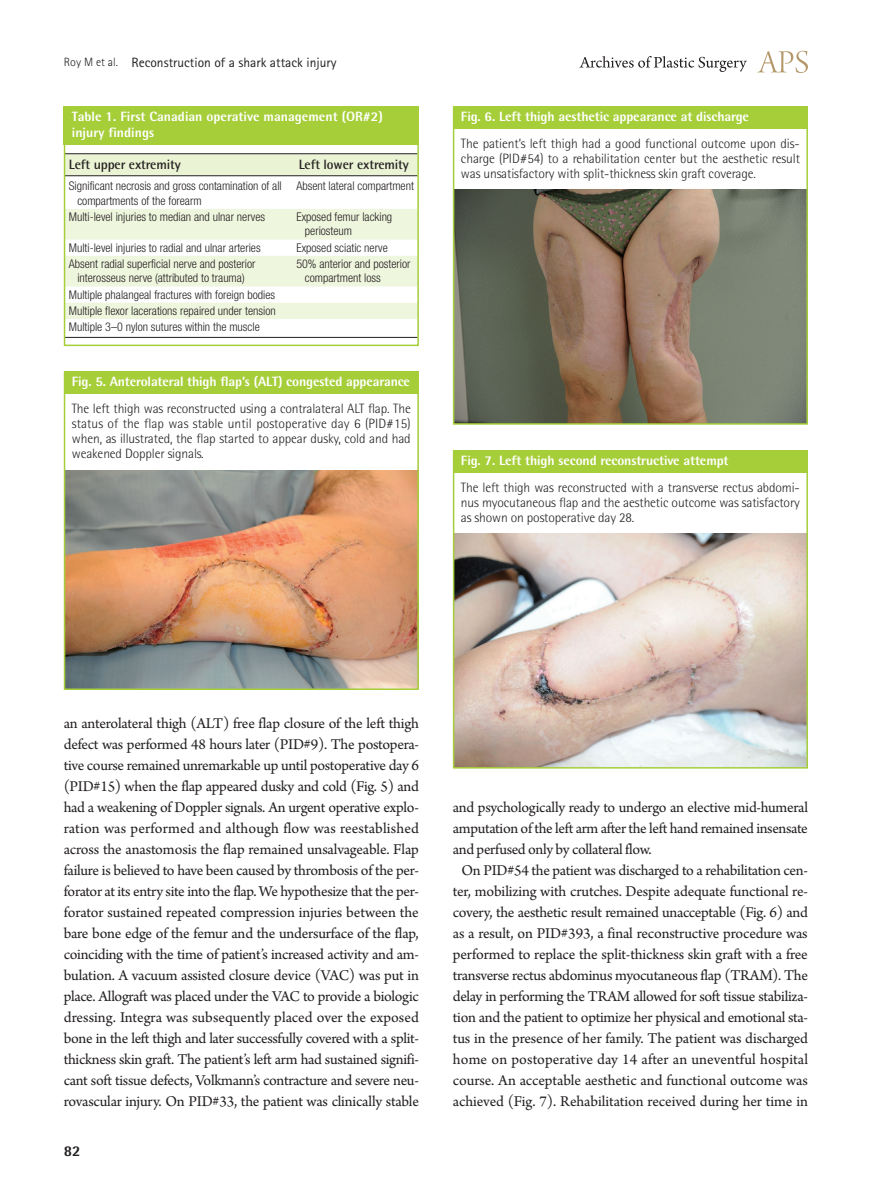
<style>
.page{position:relative;width:893px;height:1191px;background:#fff}
.page>*{position:absolute;margin:0;border:0;box-sizing:border-box;transform-origin:0 0}
.본문{font:15.75px/21px "Arno Pro";letter-spacing:-.015em;color:#231f20;text-align:justify}
.t1{font:800 15px "Rotis Semi Sans Std";color:#231f20}
.그림설명{font:300 13.5px/15px "Rotis Semi Sans Std";letter-spacing:-.01em;color:#231f20;text-align:justify}
.표그림제목{font:800 13.5px/16.2px "Rotis Semi Sans Std";letter-spacing:-.01em;color:#fff}
.하시라_제목{font:13.5px "Rotis Sans Serif Std";color:#231f20}
.표열제목{font:700 13.5px "Rotis Semi Sans Std";letter-spacing:-.01em;color:#231f20}
.표본문{font:300 condensed 12px/14.4px "Helvetica Neue LT Std";color:#231f20}
.s1{font-weight:300;font-size:12px}
</style>
<div class="page">
<svg style="left:757px;top:51px;width:51px;height:22px"></svg>
<svg style="left:579px;top:56px;width:168px;height:16px"></svg>
<img style="left:67px;top:470px;width:349px;height:217px">
<div style="left:64px;top:371px;width:354px;height:23px;background:#a6ce39"></div>
<div style="left:64px;top:371px;width:355px;height:319px;border:2px solid #a6ce39"></div>
<img style="left:456px;top:190px;width:349px;height:232px">
<div style="left:453px;top:106px;width:354px;height:23px;background:#a6ce39"></div>
<div style="left:453px;top:106px;width:355px;height:319px;border:2px solid #a6ce39"></div>
<img style="left:456px;top:534px;width:349px;height:231px">
<div style="left:453px;top:450px;width:354px;height:22px;background:#a6ce39"></div>
<div style="left:453px;top:450px;width:355px;height:318px;border:2px solid #a6ce39"></div>
<div style="left:67px;top:154px;width:349px;height:21px;background:#eaf3d4"></div>
<svg style="left:67px;top:176px;width:349px;height:161px"></svg>
<svg style="left:67px;top:209px;width:349px;height:110px"></svg>
<hr style="left:65px;top:153px;width:225px;height:1px;background:#231f20">
<hr style="left:290px;top:153px;width:128px;height:1px;background:#231f20">
<hr style="left:65px;top:175px;width:225px;height:1px;background:#231f20">
<hr style="left:290px;top:175px;width:128px;height:1px;background:#231f20">
<hr style="left:65px;top:337px;width:225px;height:1px;background:#231f20">
<hr style="left:290px;top:337px;width:128px;height:1px;background:#231f20">
<div style="left:64px;top:106px;width:355px;height:39px;background:#a6ce39"></div>
<div style="left:64px;top:106px;width:355px;height:240px;border:2px solid #a6ce39"></div>
<p class="하시라_제목" style="left:64px;top:54px;width:274px"><span class="s1">Roy M et al.</span> Reconstruction of a shark attack injury</p>
<p class="표그림제목" style="left:72px;top:108px;width:313px">Table 1. First Canadian operative management (OR#2) injury findings</p>
<p class="표열제목" style="left:69px;top:156px;width:113px">Left upper extremity</p>
<p class="표열제목" style="left:299px;top:156px;width:112px">Left lower extremity</p>
<p class="표본문" style="left:77px;top:179px;width:206px;text-indent:-9px">Significant necrosis and gross contamination of all compartments of the forearm</p>
<p class="표본문" style="left:296px;top:179px;width:119px">Absent lateral compartment</p>
<p class="표본문" style="left:69px;top:209px;width:198px">Multi-level injuries to median and ulnar nerves</p>
<p class="표본문" style="left:305px;top:209px;width:89px;text-indent:-9px">Exposed femur lacking periosteum</p>
<p class="표본문" style="left:69px;top:240px;width:193px">Multi-level injuries to radial and ulnar arteries</p>
<p class="표본문" style="left:296px;top:240px;width:93px">Exposed sciatic nerve</p>
<p class="표본문" style="left:69px;top:256px;width:188px;text-align:center">Absent radial superficial nerve and posterior interosseus nerve (attributed to trauma)</p>
<p class="표본문" style="left:305px;top:256px;width:107px;text-indent:-9px">50% anterior and posterior compartment loss</p>
<p class="표본문" style="left:69px;top:287px;width:208px">Multiple phalangeal fractures with foreign bodies</p>
<p class="표본문" style="left:69px;top:303px;width:208px">Multiple flexor lacerations repaired under tension</p>
<p class="표본문" style="left:69px;top:319px;width:192px">Multiple 3–0 nylon sutures within the muscle</p>
<p class="표그림제목" style="left:72px;top:373px;width:340px">Fig. 5. Anterolateral thigh flap’s (ALT) congested appearance</p>
<p class="그림설명" style="left:72px;top:401px;width:340px">The left thigh was reconstructed using a contralateral ALT flap. The status of the flap was stable until postoperative day 6 (PID#15) when, as illustrated, the flap started to appear dusky, cold and had weakened Doppler signals.</p>
<p class="표그림제목" style="left:461px;top:108px;width:290px">Fig. 6. Left thigh aesthetic appearance at discharge</p>
<p class="그림설명" style="left:461px;top:136px;width:341px">The patient’s left thigh had a good functional outcome upon dis&shy;charge (PID#54) to a rehabilitation center but the aesthetic result was unsatisfactory with split-thickness skin graft coverage.</p>
<p class="표그림제목" style="left:461px;top:452px;width:269px">Fig. 7. Left thigh second reconstructive attempt</p>
<p class="그림설명" style="left:461px;top:480px;width:340px">The left thigh was reconstructed with a transverse rectus abdomi&shy;nus myocutaneous flap and the aesthetic outcome was satisfactory as shown on postoperative day 28.</p>
<p class="본문" style="left:64px;top:714px;width:357px">an anterolateral thigh (ALT) free flap closure of the left thigh defect was performed 48 hours later (PID#9). The postopera&shy;tive course remained unremarkable up until postoperative day 6 (PID#15) when the flap appeared dusky and cold (Fig. 5) and had a weakening of Doppler signals. An urgent operative explo&shy;ration was performed and although flow was reestablished across the anastomosis the flap remained unsalvageable. Flap failure is believed to have been caused by thrombosis of the per&shy;forator at its entry site into the flap. We hypothesize that the per&shy;forator sustained repeated compression injuries between the bare bone edge of the femur and the undersurface of the flap, coinciding with the time of patient’s increased activity and am&shy;bulation. A vacuum assisted closure device (VAC) was put in place. Allograft was placed under the VAC to provide a biologic dressing. Integra was subsequently placed over the exposed bone in the left thigh and later successfully covered with a split&shy;thickness skin graft. The patient’s left arm had sustained signifi&shy;cant soft tissue defects, Volkmann’s contracture and severe neu&shy;rovascular injury. On PID#33, the patient was clinically stable</p>
<p class="t1" style="left:64px;top:1141px;width:18px">82</p>
<p class="본문" style="left:453px;top:798px;width:357px">and psychologically ready to undergo an elective mid-humeral amputation of the left arm after the left hand remained insensate and perfused only by collateral flow.</p>
<p class="본문" style="left:453px;top:861px;width:357px;text-align:center">On PID#54 the patient was discharged to a rehabilitation cen&shy;ter, mobilizing with crutches. Despite adequate functional re&shy;covery, the aesthetic result remained unacceptable (Fig. 6) and as a result, on PID#393, a final reconstructive procedure was performed to replace the split-thickness skin graft with a free transverse rectus abdominus myocutaneous flap (TRAM). The delay in performing the TRAM allowed for soft tissue stabiliza&shy;tion and the patient to optimize her physical and emotional sta&shy;tus in the presence of her family. The patient was discharged home on postoperative day 14 after an uneventful hospital course. An acceptable aesthetic and functional outcome was achieved (Fig. 7). Rehabilitation received during her time in</p>
</div>
